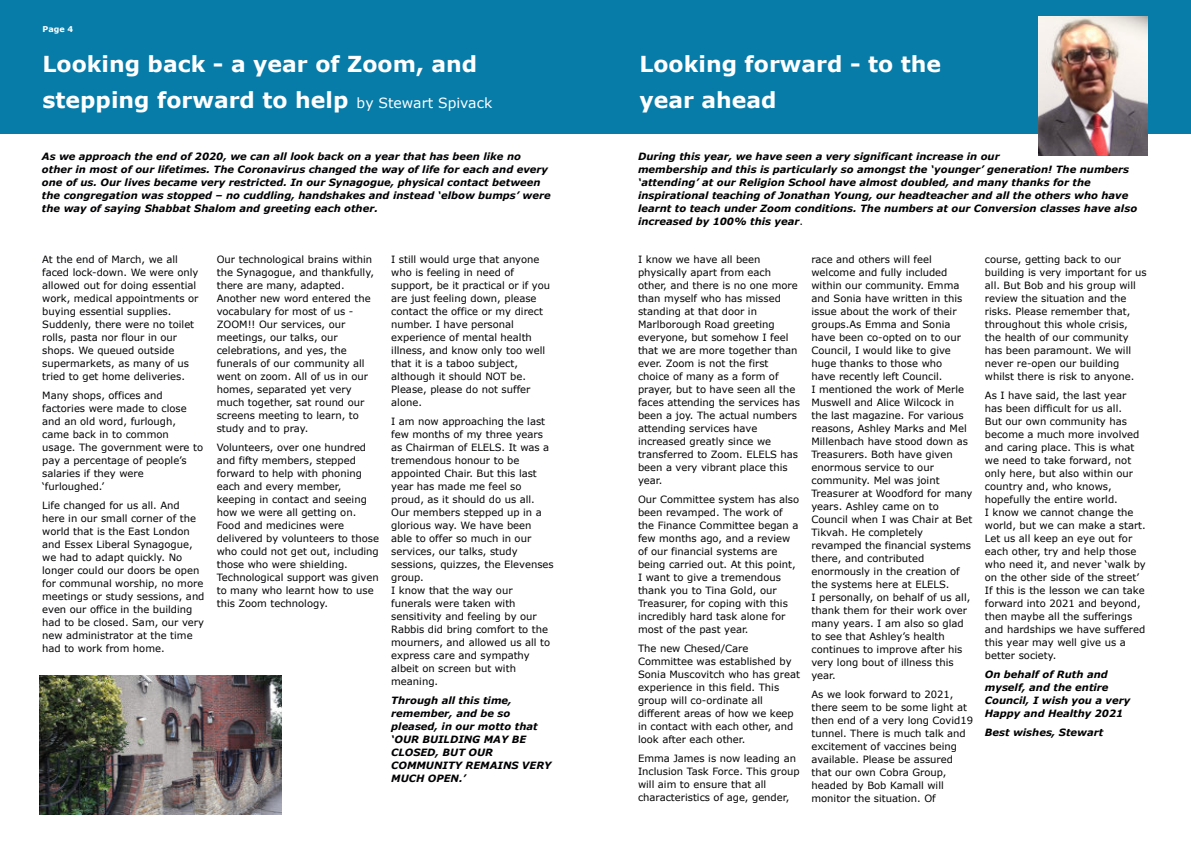
<style>
.page{position:relative;width:1191px;height:842px;background:#fff}
.page>*{position:absolute;margin:0;border:0;box-sizing:border-box;transform-origin:0 0}
.t1{font:700 22px/36px "Verdana";color:#fff}
.t2{font:10px/13px "Verdana";color:#000}
.t3{font:10px/13px "Verdana";color:#000003}
.t4{font:italic 700 10px/13px "Verdana";color:#000}
.t5{font:italic 700 10px/13px "Verdana";color:#000003}
.t6{font:700 8px "Verdana";color:#fff}
.s1{font-weight:400;font-size:14px}
.s2{font-weight:400;font-style:normal}
</style>
<div class="page">
<div style="left:0;top:0;width:1191px;height:133px;background:#077ca9"></div>
<img style="left:1038px;top:17px;width:109px;height:139px">
<img style="left:40px;top:675px;width:242px;height:139px">
<p class="t6" style="left:43px;top:26px;width:32px">Page 4</p>
<h1 class="t1" style="left:43px;top:48px;width:451px">Looking back - a year of Zoom, and stepping forward to help <span class="s1">by Stewart Spivack</span></h1>
<h1 class="t1" style="left:639px;top:48px;width:303px">Looking forward - to the year ahead</h1>
<p class="t5" style="left:42px;top:151px;width:510px">As we approach the end of 2020, we can all look back on a year that has been like no other in most of our lifetimes. The Coronavirus changed the way of life for each and every one of us. Our lives became very restricted. In our Synagogue, physical contact between the congregation was stopped – no cuddling, handshakes and instead ‘elbow bumps’ were the way of saying Shabbat Shalom and greeting each other.</p>
<p class="t3" style="left:42px;top:253px;width:158px">At the end of March, we all faced lock-down. We were only allowed out for doing essential work, medical appointments or buying essential supplies.<br>Suddenly, there were no toilet rolls, pasta nor flour in our shops. We queued outside supermarkets, as many of us tried to get home deliveries.</p>
<p class="t3" style="left:42px;top:389px;width:162px">Many shops, offices and factories were made to close and an old word, furlough, came back in to common usage. The government were to pay a percentage of people’s salaries if they were ‘furloughed.’</p>
<p class="t3" style="left:42px;top:499px;width:164px">Life changed for us all. And here in our small corner of the world that is the East London and Essex Liberal Synagogue, we had to adapt quickly. No longer could our doors be open for communal worship, no more meetings or study sessions, and even our office in the building had to be closed. Sam, our very new administrator at the time had to work from home.</p>
<p class="t3" style="left:217px;top:253px;width:159px">Our technological brains within the Synagogue, and thankfully, there are many, adapted.<br>Another new word entered the vocabulary for most of us -<br>ZOOM!! Our services, our meetings, our talks, our celebrations, and yes, the funerals of our community all went on zoom. All of us in our homes, separated yet very much together, sat round our screens meeting to learn, to study and to pray.</p>
<p class="t3" style="left:217px;top:441px;width:164px">Volunteers, over one hundred and fifty members, stepped forward to help with phoning each and every member, keeping in contact and seeing how we were all getting on.<br>Food and medicines were delivered by volunteers to those who could not get out, including those who were shielding.<br>Technological support was given to many who learnt how to use this Zoom technology.</p>
<p class="t3" style="left:391px;top:253px;width:160px">I still would urge that anyone who is feeling in need of support, be it practical or if you are just feeling down, please contact the office or my direct number. I have personal experience of mental health illness, and know only too well that it is a taboo subject, although it should NOT be.<br>Please, please do not suffer alone.</p>
<p class="t3" style="left:391px;top:415px;width:164px">I am now approaching the last few months of my three years as Chairman of ELELS. It was a tremendous honour to be appointed Chair. But this last year has made me feel so proud, as it should do us all.<br>Our members stepped up in a glorious way. We have been able to offer so much in our services, our talks, study sessions, quizzes, the Elevenses group.<br>I know that the way our funerals were taken with sensitivity and feeling by our<br>Rabbis did bring comfort to the mourners, and allowed us all to express care and sympathy albeit on screen but with meaning.</p>
<p class="t5" style="left:391px;top:694px;width:162px">Through all this time, remember, and be so pleased, in our motto that ‘OUR BUILDING MAY BE<br>CLOSED, BUT OUR<br>COMMUNITY REMAINS VERY<br>MUCH OPEN.’</p>
<p class="t4" style="left:638px;top:151px;width:500px">During this year, we have seen a very significant increase in our<br>membership and this is particularly so amongst the ‘younger’ generation! The numbers ‘attending’ at our Religion School have almost doubled, and many thanks for the inspirational teaching of Jonathan Young, our headteacher and all the others who have learnt to teach under Zoom conditions. The numbers at our Conversion classes have also increased by 100% this year<span class="s2">.</span></p>
<p class="t2" style="left:638px;top:254px;width:163px">I know we have all been physically apart from each other, and there is no one more than myself who has missed standing at that door in<br>Marlborough Road greeting everyone, but somehow I feel that we are more together than ever. Zoom is not the first choice of many as a form of prayer, but to have seen all the faces attending the services has been a joy. The actual numbers attending services have increased greatly since we transferred to Zoom. ELELS has been a very vibrant place this year.</p>
<p class="t2" style="left:638px;top:494px;width:163px">Our Committee system has also been revamped. The work of the Finance Committee began a few months ago, and a review of our financial systems are being carried out. At this point,<br>I want to give a tremendous thank you to Tina Gold, our<br>Treasurer, for coping with this incredibly hard task alone for most of the past year.</p>
<p class="t2" style="left:638px;top:643px;width:163px">The new Chesed/Care<br>Committee was established by<br>Sonia Muscovitch who has great experience in this field. This group will co-ordinate all different areas of how we keep in contact with each other, and look after each other.</p>
<p class="t2" style="left:638px;top:753px;width:163px">Emma James is now leading an<br>Inclusion Task Force. This group will aim to ensure that all characteristics of age, gender,</p>
<p class="t2" style="left:811px;top:254px;width:163px">race and others will feel welcome and fully included within our community. Emma and Sonia have written in this issue about the work of their groups.As Emma and Sonia have been co-opted on to our<br>Council, I would like to give huge thanks to those who<br>have recently left Council.<br>I mentioned the work of Merle<br>Muswell and Alice Wilcock in the last magazine. For various reasons, Ashley Marks and Mel<br>Millenbach have stood down as<br>Treasurers. Both have given enormous service to our community. Mel was joint<br>Treasurer at Woodford for many years. Ashley came on to<br>Council when I was Chair at Bet<br>Tikvah. He completely revamped the financial systems there, and contributed enormously in the creation of the systems here at ELELS.<br>I personally, on behalf of us all, thank them for their work over many years. I am also so glad to see that Ashley’s health continues to improve after his very long bout of illness this year.</p>
<p class="t2" style="left:811px;top:689px;width:163px">As we look forward to 2021, there seem to be some light at then end of a very long Covid19 tunnel. There is much talk and excitement of vaccines being available. Please be assured that our own Cobra Group, headed by Bob Kamall will monitor the situation. Of</p>
<p class="t2" style="left:985px;top:254px;width:163px">course, getting back to our building is very important for us all. But Bob and his group will review the situation and the risks. Please remember that, throughout this whole crisis,<br>the health of our community has been paramount. We will never re-open our building whilst there is risk to anyone.</p>
<p class="t2" style="left:985px;top:390px;width:162px">As I have said, the last year has been difficult for us all.<br>But our own community has become a much more involved and caring place. This is what we need to take forward, not only here, but also within our country and, who knows, hopefully the entire world.<br>I know we cannot change the world, but we can make a start.<br>Let us all keep an eye out for each other, try and help those who need it, and never ‘walk by on the other side of the street’<br>If this is the lesson we can take forward into 2021 and beyond, then maybe all the sufferings and hardships we have suffered this year may well give us a better society.</p>
<p class="t4" style="left:985px;top:669px;width:147px">On behalf of Ruth and myself, and the entire<br>Council, I wish you a very<br>Happy and Healthy 2021</p>
<p class="t4" style="left:985px;top:727px;width:120px">Best wishes, Stewart</p>
</div>
